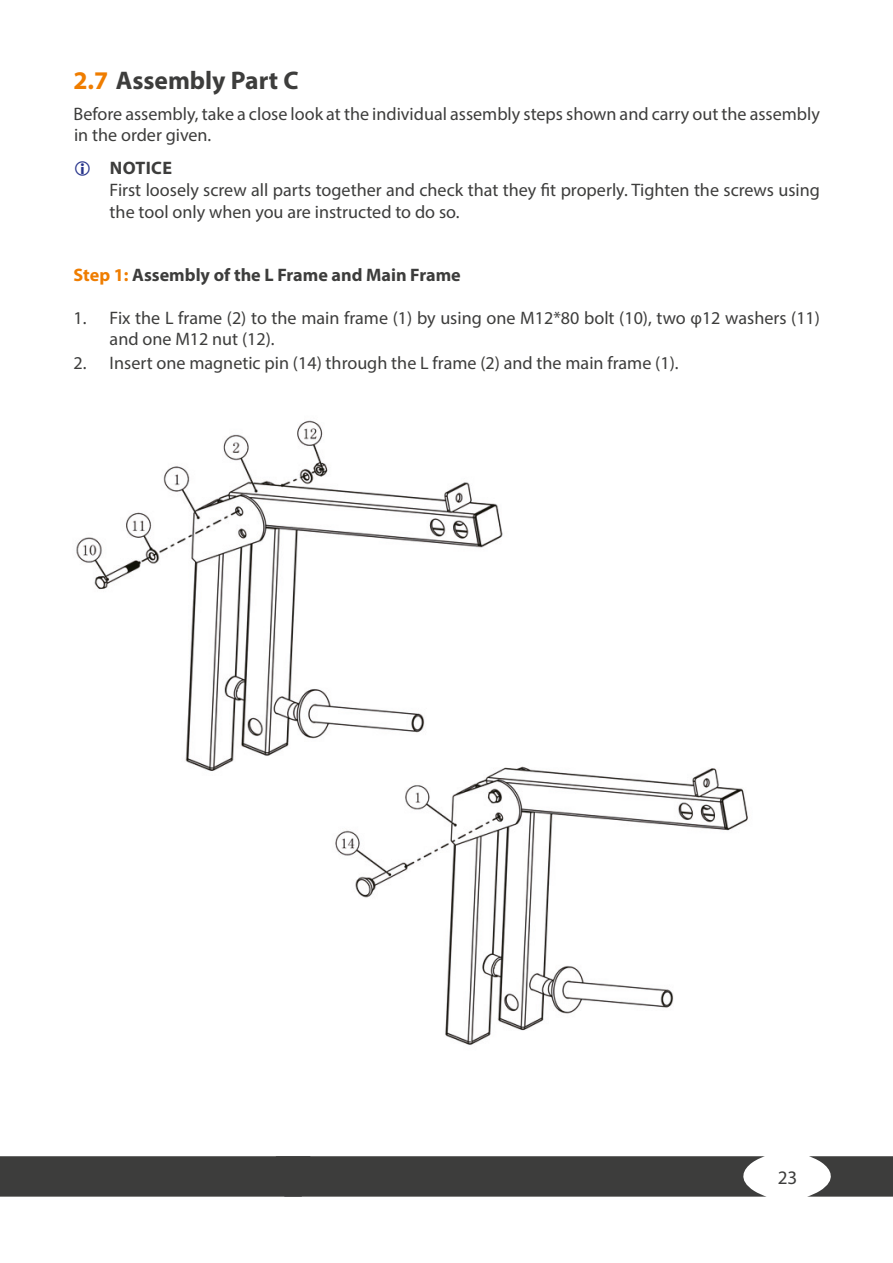
<style>
.page{position:relative;width:893px;height:1263px;background:#fff}
.page>*{position:absolute;margin:0;border:0;box-sizing:border-box;transform-origin:0 0}
.t1{font:700 25.5px "Myriad Pro";color:#3d3d3c}
.t2{font:19.2px "Myriad Pro";color:#3d3d3c}
.Text_Hinweise{font:18.15px/21.3px "Myriad Pro";color:#3d3d3c}
.t3{font:700 18.15px "Myriad Pro";color:#3d3d3c}
.s1{color:#ef7d00}
</style>
<div class="page">
<img style="left:76px;top:420px;width:427px;height:351px">
<img style="left:319px;top:753px;width:429px;height:292px">
<div style="left:0;top:1156px;width:765px;height:40px;background:#3d3d3c"></div>
<svg style="left:809px;top:1156px;width:84px;height:40px"></svg>
<p class="t1" style="left:73px;top:64px;width:227px"><span class="s1">2.7</span> Assembly Part C</p>
<p class="Text_Hinweise" style="left:74px;top:103px;width:748px">Before assembly, take a close look at the individual assembly steps shown and carry out the assembly in the order given.</p>
<p class="t3" style="left:110px;top:156px;width:64px">NOTICE</p>
<p class="Text_Hinweise" style="left:110px;top:179px;width:712px;line-height:21.8px">First loosely screw all parts together and check that they fit properly. Tighten the screws using the tool only when you are instructed to do so.</p>
<p class="t3" style="left:74px;top:263px;width:389px"><span class="s1">Step 1:</span> Assembly of the L Frame and Main Frame</p>
<p class="Text_Hinweise" style="left:110px;top:307px;width:712px;text-indent:-36px">1. Fix the L frame (2) to the main frame (1) by using one M12*80 bolt (10), two φ12 washers (11) and one M12 nut (12).</p>
<p class="Text_Hinweise" style="left:73px;top:352px;width:607px">2. Insert one magnetic pin (14) through the L frame (2) and the main frame (1).</p>
<p class="t2" style="left:778px;top:1166px;width:21px">23</p>
</div>
